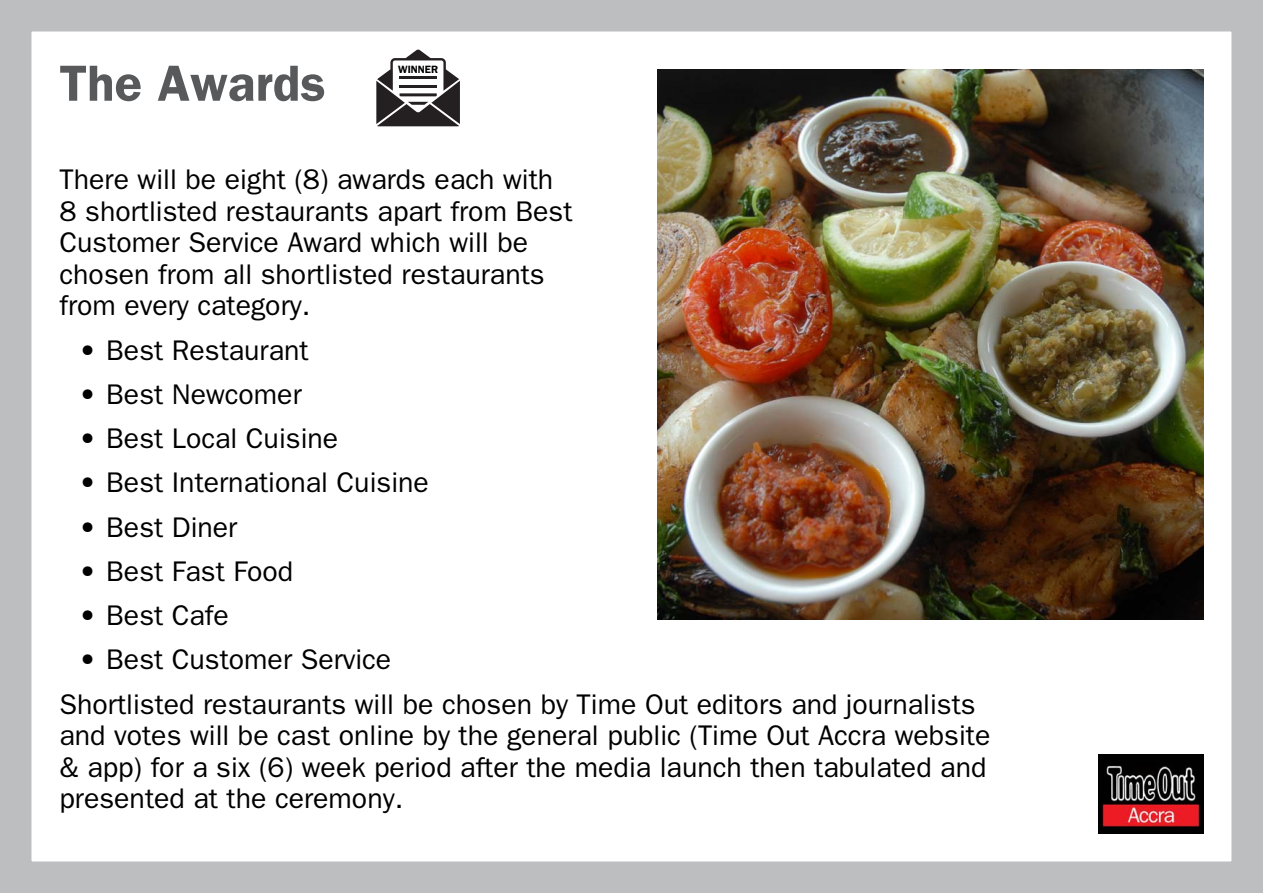
<style>
.page{position:relative;width:1263px;height:893px;background:#fff}
.page>*{position:absolute;margin:0;border:0;box-sizing:border-box;transform-origin:0 0}
.t1{font:600 51px "Franklin Gothic";color:#58595b}
.t2{font:28.5px/31.5px "Franklin Gothic";color:#000}
.t3{font:600 10.65px "Franklin Gothic";color:#000}
</style>
<div class="page">
<div style="left:0;top:0;width:1263px;height:893px;border:32px solid #bcbec0"></div>
<svg style="left:376px;top:50px;width:84px;height:76px"></svg>
<hr style="left:399px;top:76px;width:38px;height:3px;background:#241f21">
<img style="left:1099px;top:755px;width:104px;height:78px">
<img style="left:657px;top:69px;width:546px;height:551px">
<h1 class="t1" style="left:60px;top:53px;width:268px">The Awards</h1>
<p class="t3" style="left:398px;top:63px;width:41px">WINNER</p>
<p class="t2" style="left:60px;top:163px;width:515px">There will be eight (8) awards each with 8 shortlisted restaurants apart from Best Customer Service Award which will be chosen from all shortlisted restaurants from every category.</p>
<p class="t2" style="left:79px;top:333px;width:231px">• Best Restaurant</p>
<p class="t2" style="left:79px;top:378px;width:224px">• Best Newcomer</p>
<p class="t2" style="left:79px;top:422px;width:260px">• Best Local Cuisine</p>
<p class="t2" style="left:79px;top:466px;width:351px">• Best International Cuisine</p>
<p class="t2" style="left:79px;top:510px;width:160px">• Best Diner</p>
<p class="t2" style="left:79px;top:555px;width:215px">• Best Fast Food</p>
<p class="t2" style="left:79px;top:599px;width:151px">• Best Cafe</p>
<p class="t2" style="left:60px;top:637px;width:917px;line-height:44.2px;text-indent:20px">• Best Customer Service<br>Shortlisted restaurants will be chosen by Time Out editors and journalists</p>
<p class="t2" style="left:60px;top:719px;width:932px">and votes will be cast online by the general public (Time Out Accra website &amp; app) for a six (6) week period after the media launch then tabulated and presented at the ceremony.</p>
</div>
